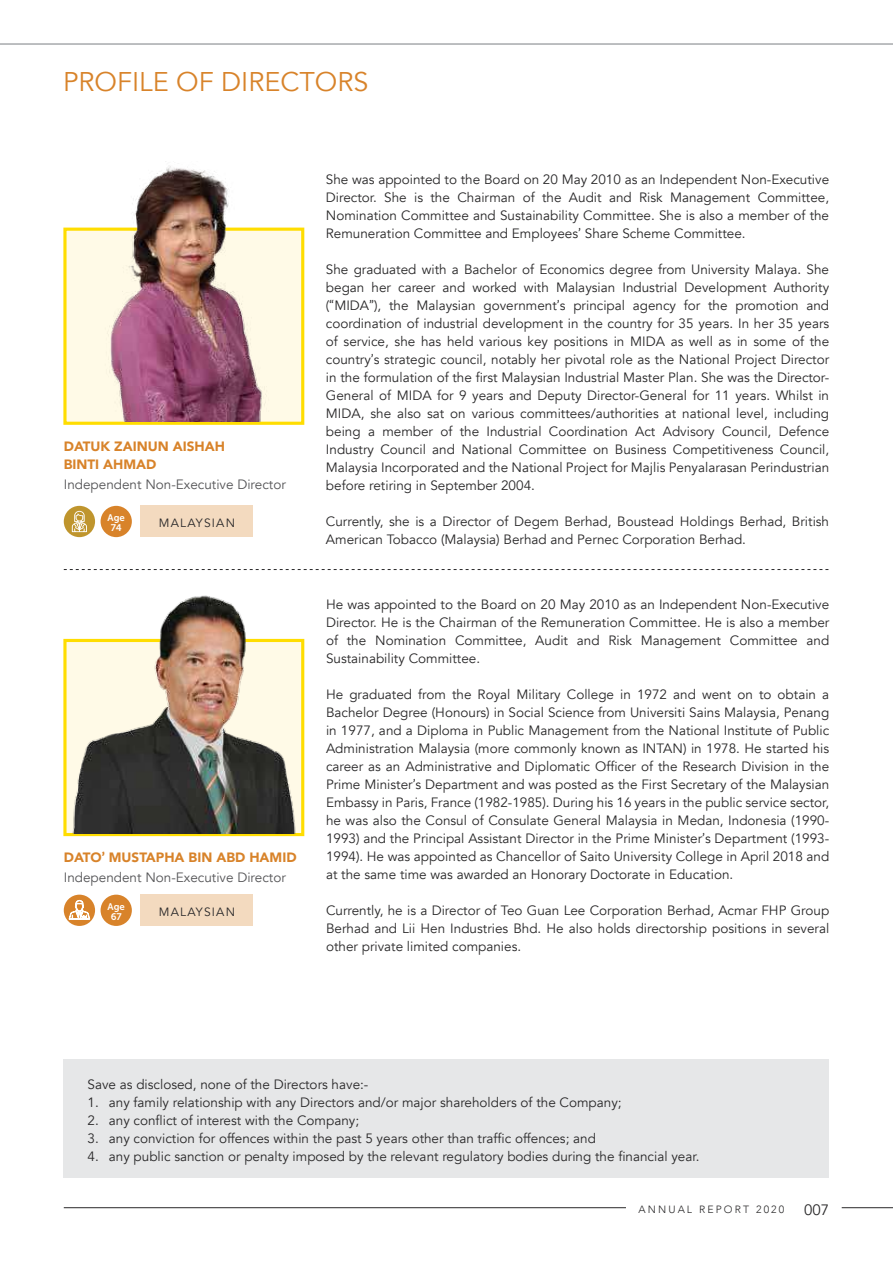
<style>
.page{position:relative;width:893px;height:1263px;background:#fff}
.page>*{position:absolute;margin:0;border:0;box-sizing:border-box;transform-origin:0 0}
.t1{font:27px "Avenir";color:#d8832a}
.t2{font:15px "Avenir";color:#292829}
.t3{font:13.5px/18px "Avenir";color:#292829;text-align:justify}
.t4{font:13.5px/19.5px "Avenir";color:#545456}
.t5{font:900 13.5px/18px "Avenir";color:#d8832a}
.t6{font:12px "Avenir";color:#292829}
.t7{font:300 10.5px "Avenir";letter-spacing:.2em;color:#292829}
.t8{font:9.6px/10.6px "Museo Sans 700";color:#fff;text-align:center}
.s1{font-weight:900;color:#d8832a}
.s2{font-family:"Lato";font-weight:900;color:#d8832a}
.s3{font-family:"Lato"}
</style>
<div class="page">
<hr style="left:64px;top:1207px;width:562px;height:1px;background:#292829">
<hr style="left:842px;top:1207px;width:51px;height:1px;background:#292829">
<hr style="left:0;top:43px;width:893px;height:2px;background:#a7a9ac">
<div style="left:141px;top:895px;width:112px;height:31px;background:#f3dabf"></div>
<div style="left:64px;top:895px;width:31px;height:31px;background:#d8832a;border-radius:50%"></div>
<div style="left:101px;top:895px;width:31px;height:31px;background:#d8832a;border-radius:50%"></div>
<svg style="left:69px;top:899px;width:21px;height:24px"></svg>
<div style="left:101px;top:506px;width:31px;height:31px;background:#d8832a;border-radius:50%"></div>
<div style="left:141px;top:506px;width:112px;height:31px;background:#f3dabf"></div>
<div style="left:64px;top:506px;width:31px;height:31px;background:#bf952d;border-radius:50%"></div>
<svg style="left:72px;top:511px;width:15px;height:21px"></svg>
<div style="left:64px;top:1059px;width:765px;height:119px;background:#e6e7e8"></div>
<svg style="left:64px;top:569px;width:764px;height:1px"></svg>
<div style="left:63px;top:228px;width:241px;height:197px;background:#fffae7;border:3px solid #fd0"></div>
<img style="left:72px;top:166px;width:205px;height:256px">
<div style="left:63px;top:639px;width:241px;height:197px;background:#fffae7;border:3px solid #fd0"></div>
<img style="left:68px;top:595px;width:237px;height:238px">
<h1 class="t1" style="left:63px;top:65px;width:307px">PROFILE OF DIRECTORS</h1>
<p class="t5" style="left:64px;top:437px;width:163px">DATUK ZAINUN AISHAH<br>BINTI AHMAD</p>
<p class="t4" style="left:64px;top:474px;width:224px">Independent Non-Executive Director</p>
<p class="t8" style="left:108px;top:512px;width:19px">Age<br>74</p>
<p class="t6" style="left:159px;top:516px;width:21px">Malaysian</p>
<p class="t4" style="left:64px;top:848px;width:234px"><span class="s1">DATO</span><span class="s2">’</span> <span class="s1">MUSTAPHA BIN ABD HAMID<br></span>Independent Non-Executive Director</p>
<p class="t6" style="left:159px;top:905px;width:21px">Malaysian</p>
<p class="t8" style="left:108px;top:901px;width:19px">Age<br>67</p>
<p class="t3" style="left:326px;top:170px;width:505px">She was appointed to the Board on 20 May 2010 as an Independent Non-Executive Director. She is the Chairman of the Audit and Risk Management Committee, Nomination Committee and Sustainability Committee. She is also a member of the Remuneration Committee and Employees<span class="s3">’</span> Share Scheme Committee.</p>
<p class="t3" style="left:326px;top:260px;width:505px">She graduated with a Bachelor of Economics degree from University Malaya. She began her career and worked with Malaysian Industrial Development Authority (<span class="s3">“</span>MIDA<span class="s3">”</span>), the Malaysian government<span class="s3">’</span>s principal agency for the promotion and coordination of industrial development in the country for 35 years. In her 35 years of service, she has held various key positions in MIDA as well as in some of the country<span class="s3">’</span>s strategic council, notably her pivotal role as the National Project Director in the formulation of the first Malaysian Industrial Master Plan. She was the Director-General of MIDA for 9 years and Deputy Director-General for 11 years. Whilst in MIDA, she also sat on various committees/authorities at national level, including being a member of the Industrial Coordination Act Advisory Council, Defence Industry Council and National Committee on Business Competitiveness Council, Malaysia Incorporated and the National Project for Majlis Penyalarasan Perindustrian before retiring in September 2004.</p>
<p class="t3" style="left:326px;top:512px;width:505px">Currently, she is a Director of Degem Berhad, Boustead Holdings Berhad, British<br>American Tobacco (Malaysia) Berhad and Pernec Corporation Berhad.</p>
<p class="t3" style="left:326px;top:595px;width:505px">He was appointed to the Board on 20 May 2010 as an Independent Non-Executive Director. He is the Chairman of the Remuneration Committee. He is also a member of the Nomination Committee, Audit and Risk Management Committee and Sustainability Committee.</p>
<p class="t3" style="left:326px;top:685px;width:505px">He graduated from the Royal Military College in 1972 and went on to obtain a Bachelor Degree (Honours) in Social Science from Universiti Sains Malaysia, Penang in 1977, and a Diploma in Public Management from the National Institute of Public Administration Malaysia (more commonly known as INTAN) in 1978. He started his career as an Administrative and Diplomatic Officer of the Research Division in the Prime Minister<span class="s3">’</span>s Department and was posted as the First Secretary of the Malaysian Embassy in Paris, France (1982-1985). During his 16 years in the public service sector, he was also the Consul of Consulate General Malaysia in Medan, Indonesia (1990- 1993) and the Principal Assistant Director in the Prime Minister<span class="s3">’</span>s Department (1993- 1994). He was appointed as Chancellor of Saito University College in April 2018 and at the same time was awarded an Honorary Doctorate in Education.</p>
<p class="t3" style="left:326px;top:901px;width:505px">Currently, he is a Director of Teo Guan Lee Corporation Berhad, Acmar FHP Group Berhad and Lii Hen Industries Bhd. He also holds directorship positions in several other private limited companies.</p>
<p class="t3" style="left:88px;top:1076px;width:282px">Save as disclosed, none of the Directors have:-</p>
<p class="t3" style="left:88px;top:1094px;width:535px">1. any family relationship with any Directors and/or major shareholders of the Company;</p>
<p class="t3" style="left:88px;top:1112px;width:273px">2. any conflict of interest with the Company;</p>
<p class="t3" style="left:88px;top:1130px;width:510px">3. any conviction for offences within the past 5 years other than traffic offences; and</p>
<p class="t3" style="left:88px;top:1148px;width:613px">4. any public sanction or penalty imposed by the relevant regulatory bodies during the financial year.</p>
<p class="t7" style="left:639px;top:1203px;width:147px">ANNUAL REPOR T 2020</p>
<p class="t2" style="left:804px;top:1201px;width:27px">007</p>
</div>
